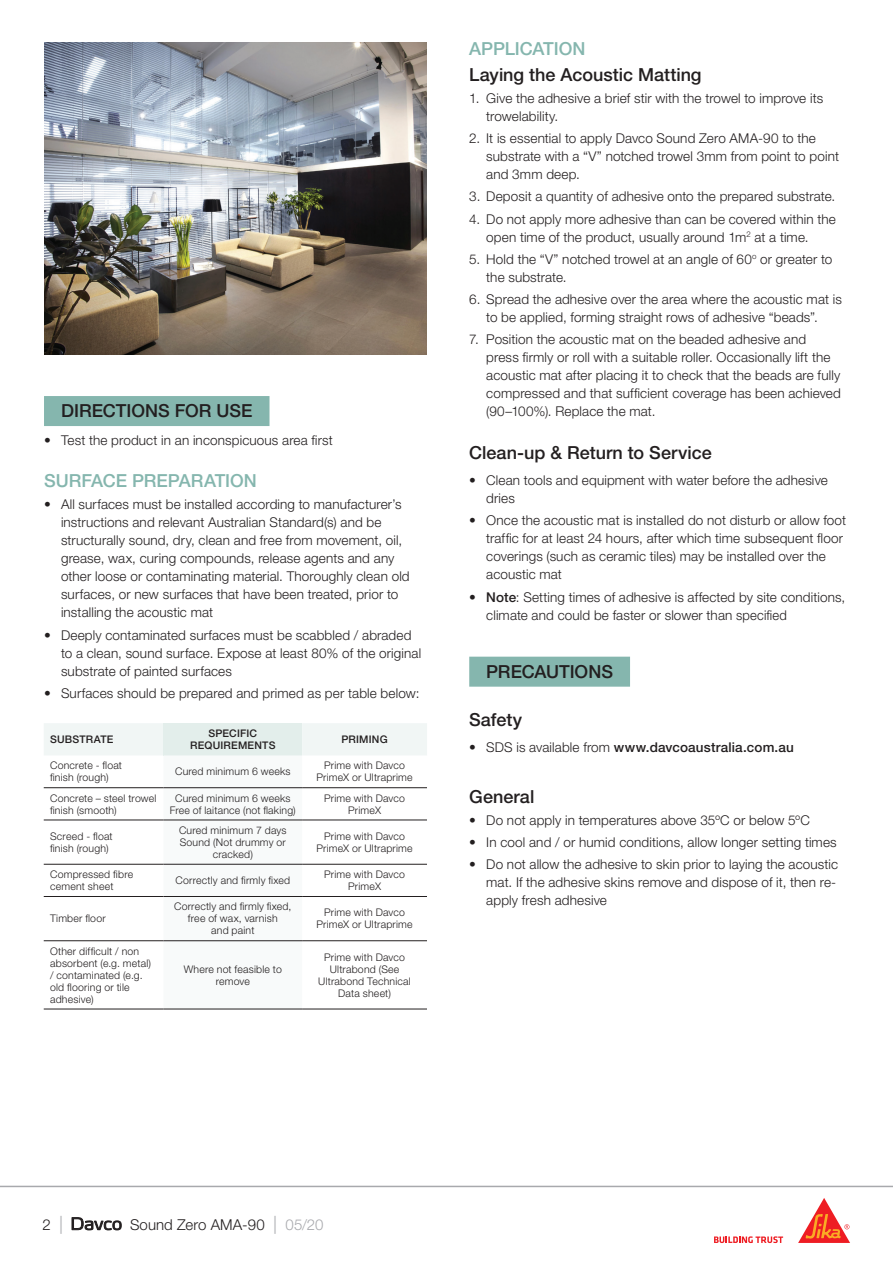
<style>
.page{position:relative;width:893px;height:1263px;background:#fff}
.page>*{position:absolute;margin:0;border:0;box-sizing:border-box;transform-origin:0 0}
.t1{font:500 18px "Helvetica Neue LT Std";color:#231f20}
.t2{font:500 18px "Helvetica Neue LT Std";color:#85b6ae}
.t3{font:300 15px "Helvetica Neue LT Std";letter-spacing:.005em;color:#231f20}
.t4{font:300 13.5px/18px "Helvetica Neue LT Std";letter-spacing:.01em;color:#231f20}
.t5{font:500 13.5px "Helvetica Neue LT Std";letter-spacing:.01em;color:#231f20}
.t6{font:300 10.5px/12px "Helvetica Neue LT Std";letter-spacing:.02em;color:#231f20;text-align:center}
.t7{font:500 10.5px/12px "Helvetica Neue LT Std";letter-spacing:.02em;color:#231f20;text-align:center}
.s1{font-weight:500}
.s2{font-weight:300}
.s3{font-size:18px;color:#a8a9ad}
.s4{color:#a8a9ad}
</style>
<div class="page">
<div style="left:44px;top:396px;width:225px;height:30px;background:#85b6ae"></div>
<img style="left:44px;top:43px;width:383px;height:311px">
<svg style="left:44px;top:723px;width:383px;height:286px"></svg>
<hr style="left:44px;top:787px;width:120px;height:1px;background:#231f20">
<hr style="left:164px;top:787px;width:138px;height:1px;background:#231f20">
<hr style="left:302px;top:787px;width:125px;height:1px;background:#231f20">
<hr style="left:44px;top:820px;width:120px;height:1px;background:#231f20">
<hr style="left:164px;top:820px;width:138px;height:1px;background:#231f20">
<hr style="left:302px;top:820px;width:125px;height:1px;background:#231f20">
<hr style="left:44px;top:864px;width:120px;height:1px;background:#231f20">
<hr style="left:164px;top:864px;width:138px;height:1px;background:#231f20">
<hr style="left:302px;top:864px;width:125px;height:1px;background:#231f20">
<hr style="left:44px;top:896px;width:120px;height:1px;background:#231f20">
<hr style="left:164px;top:896px;width:138px;height:1px;background:#231f20">
<hr style="left:302px;top:896px;width:125px;height:1px;background:#231f20">
<hr style="left:44px;top:940px;width:120px;height:1px;background:#231f20">
<hr style="left:164px;top:940px;width:138px;height:1px;background:#231f20">
<hr style="left:302px;top:940px;width:125px;height:1px;background:#231f20">
<hr style="left:44px;top:1009px;width:120px;height:1px;background:#231f20">
<hr style="left:164px;top:1009px;width:138px;height:1px;background:#231f20">
<hr style="left:302px;top:1009px;width:125px;height:1px;background:#231f20">
<div style="left:469px;top:657px;width:161px;height:30px;background:#85b6ae"></div>
<svg style="left:72px;top:1217px;width:50px;height:13px"></svg>
<hr style="left:0;top:1186px;width:893px;height:1px;background:#a8a9ad">
<svg style="left:714px;top:1236px;width:69px;height:7px"></svg>
<svg style="left:798px;top:1198px;width:52px;height:45px"></svg>
<h1 class="t1" style="left:61px;top:400px;width:193px">DIRECTIONS FOR USE</h1>
<p class="t4" style="left:44px;top:431px;width:290px">• Test the product in an inconspicuous area first</p>
<h1 class="t2" style="left:44px;top:470px;width:214px">SURFACE PREPARATION</h1>
<p class="t4" style="left:61px;top:495px;width:350px;text-indent:-17px">• All surfaces must be installed according to manufacturer’s instructions and relevant Australian Standard(s) and be structurally sound, dry, clean and free from movement, oil, grease, wax, curing compounds, release agents and any other loose or contaminating material. Thoroughly clean old surfaces, or new surfaces that have been treated, prior to installing the acoustic mat</p>
<p class="t4" style="left:61px;top:626px;width:362px;text-indent:-17px">• Deeply contaminated surfaces must be scabbled / abraded to a clean, sound surface. Expose at least 80% of the original substrate of painted surfaces</p>
<p class="t4" style="left:44px;top:684px;width:377px">• Surfaces should be prepared and primed as per table below:</p>
<p class="t7" style="left:50px;top:733px;width:65px">SUBSTRATE</p>
<p class="t7" style="left:190px;top:727px;width:87px">SPECIFIC<br>REQUIREMENTS</p>
<p class="t7" style="left:341px;top:733px;width:48px">PRIMING</p>
<p class="t6" style="left:50px;top:759px;width:73px;text-align:left">Concrete - float finish (rough)</p>
<p class="t6" style="left:175px;top:765px;width:117px">Cured minimum 6 weeks</p>
<p class="t6" style="left:316px;top:759px;width:98px">Prime with Davco<br>PrimeX or Ultraprime</p>
<p class="t6" style="left:50px;top:792px;width:108px;text-align:left">Concrete – steel trowel finish (smooth)</p>
<p class="t6" style="left:170px;top:792px;width:127px">Cured minimum 6 weeks<br>Free of laitance (not flaking)</p>
<p class="t6" style="left:324px;top:792px;width:82px">Prime with Davco<br>PrimeX</p>
<p class="t6" style="left:50px;top:830px;width:64px;text-align:left">Screed - float finish (rough)</p>
<p class="t6" style="left:179px;top:824px;width:109px">Cured minimum 7 days<br>Sound (Not drummy or cracked)</p>
<p class="t6" style="left:316px;top:830px;width:98px">Prime with Davco<br>PrimeX or Ultraprime</p>
<p class="t6" style="left:50px;top:868px;width:85px;text-align:left">Compressed fibre cement sheet</p>
<p class="t6" style="left:176px;top:874px;width:116px">Correctly and firmly fixed</p>
<p class="t6" style="left:324px;top:868px;width:82px">Prime with Davco<br>PrimeX</p>
<p class="t6" style="left:50px;top:912px;width:57px">Timber floor</p>
<p class="t6" style="left:174px;top:900px;width:119px">Correctly and firmly fixed, free of wax, varnish<br>and paint</p>
<p class="t6" style="left:316px;top:906px;width:98px">Prime with Davco<br>PrimeX or Ultraprime</p>
<p class="t6" style="left:50px;top:945px;width:102px;text-align:left">Other difficult / non absorbent (e.g. metal) / contaminated (e.g. old flooring or tile adhesive)</p>
<p class="t6" style="left:184px;top:963px;width:100px">Where not feasible to remove</p>
<p class="t6" style="left:318px;top:951px;width:94px">Prime with Davco<br>Ultrabond (See<br>Ultrabond Technical<br>Data sheet)</p>
<h1 class="t2" style="left:469px;top:38px;width:118px">APPLICATION</h1>
<h1 class="t1" style="left:469px;top:63px;width:234px">Laying the Acoustic Matting</h1>
<p class="t4" style="left:486px;top:89px;width:338px;text-indent:-17px">1. Give the adhesive a brief stir with the trowel to improve its trowelability.</p>
<p class="t4" style="left:486px;top:129px;width:354px;text-indent:-17px">2. It is essential to apply Davco Sound Zero AMA-90 to the substrate with a “V” notched trowel 3mm from point to point and 3mm deep.</p>
<p class="t4" style="left:469px;top:187px;width:368px">3. Deposit a quantity of adhesive onto the prepared substrate.</p>
<p class="t4" style="left:486px;top:210px;width:351px;text-indent:-17px">4. Do not apply more adhesive than can be covered within the open time of the product, usually around 1m<sup>2</sup> at a time.</p>
<p class="t4" style="left:486px;top:250px;width:348px;text-indent:-17px">5. Hold the “V” notched trowel at an angle of 60<sup>o</sup> or greater to the substrate.</p>
<p class="t4" style="left:469px;top:290px;width:374px;text-align:center">6. Spread the adhesive over the area where the acoustic mat is to be applied, forming straight rows of adhesive “beads”.</p>
<p class="t4" style="left:486px;top:330px;width:356px;text-indent:-17px">7. Position the acoustic mat on the beaded adhesive and press firmly or roll with a suitable roller. Occasionally lift the acoustic mat after placing it to check that the beads are fully compressed and that sufficient coverage has been achieved (90–100%). Replace the mat.</p>
<h1 class="t1" style="left:469px;top:442px;width:244px">Clean-up &amp; Return to Service</h1>
<p class="t4" style="left:486px;top:471px;width:343px;text-indent:-17px">• Clean tools and equipment with water before the adhesive dries</p>
<p class="t4" style="left:486px;top:511px;width:361px;text-indent:-17px">• Once the acoustic mat is installed do not disturb or allow foot traffic for at least 24 hours, after which time subsequent floor coverings (such as ceramic tiles) may be installed over the acoustic mat</p>
<p class="t4" style="left:486px;top:588px;width:360px;text-indent:-17px">• <span class="s1">Note</span>: Setting times of adhesive is affected by site conditions, climate and could be faster or slower than specified</p>
<h1 class="t1" style="left:486px;top:661px;width:128px">PRECAUTIONS</h1>
<h1 class="t1" style="left:469px;top:708px;width:54px">Safety</h1>
<p class="t5" style="left:469px;top:739px;width:326px"><span class="s2">• SDS is available from</span> www.davcoaustralia.com.au</p>
<h1 class="t1" style="left:469px;top:785px;width:67px">General</h1>
<p class="t4" style="left:469px;top:811px;width:342px">• Do not apply in temperatures above 35ºC or below 5ºC</p>
<p class="t4" style="left:469px;top:833px;width:369px">• In cool and / or humid conditions, allow longer setting times</p>
<p class="t4" style="left:486px;top:855px;width:353px;text-indent:-17px">• Do not allow the adhesive to skin prior to laying the acoustic mat. If the adhesive skins remove and dispose of it, then re&shy;apply fresh adhesive</p>
<p class="t3" style="left:43px;top:1216px;width:22px">2 <span class="s3">|</span></p>
<p class="t3" style="left:130px;top:1216px;width:195px">Sound Zero AMA-90 <span class="s3">|</span> <span class="s4">05/20</span></p>
</div>
